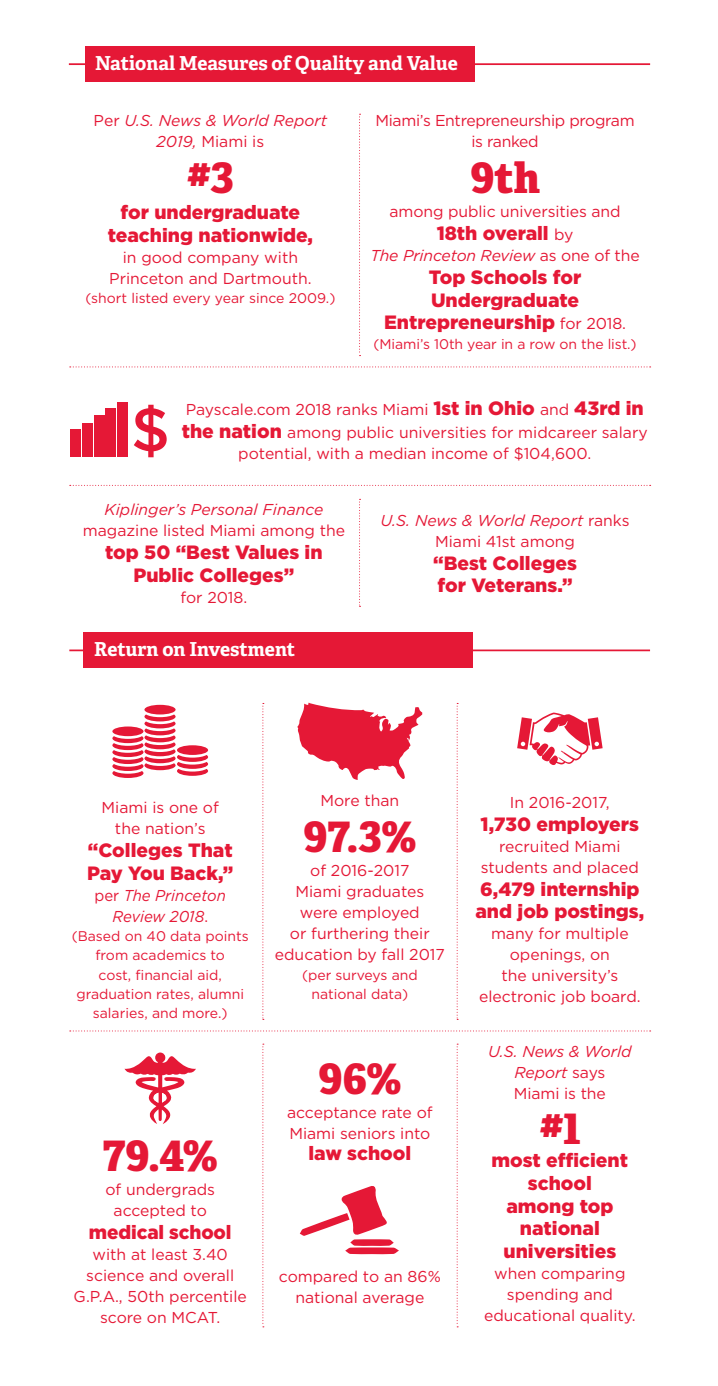
<style>
.page{position:relative;width:718px;height:1386px;background:#fff}
.page>*{position:absolute;margin:0;border:0;box-sizing:border-box;transform-origin:0 0}
.t1{font:500 61.43px "Gotham";color:#e51836}
.t2{font:42px "Adelle MU Eb";letter-spacing:-.005em;color:#e51836}
.t3{font:900 19.25px/22.8px "Gotham";color:#e51836;text-align:center}
.t4{font:700 19.25px "Adelle MU";color:#fff}
.t5{font:15.75px/21px "Gotham";color:#e51836;text-align:center}
.t6{font:italic 15.75px/21px "Gotham";letter-spacing:-.005em;color:#e51836;text-align:center}
.t7{font:15.75px/21px "Gotham";letter-spacing:-.02em;color:#e51836;text-align:center}
.t8{font:italic 15.75px/21px "Gotham";letter-spacing:-.005em;color:#e51836;text-align:center;scale:.95 1}
.t9{font:14px/19.2px "Gotham";color:#e51836;text-align:center}
.s1{font-style:normal}
.s2{font-weight:400;font-size:15.75px}
.s3{font-weight:900;font-size:19.25px}
.s4{font-style:italic}
</style>
<div class="page">
<svg style="left:359px;top:114px;width:2px;height:242px"></svg>
<svg style="left:359px;top:499px;width:2px;height:108px"></svg>
<svg style="left:70px;top:1031px;width:581px;height:1px"></svg>
<div style="left:71px;top:429px;width:10px;height:27px;background:#e51836"></div>
<div style="left:82px;top:423px;width:11px;height:33px;background:#e51836"></div>
<div style="left:94px;top:415px;width:10px;height:41px;background:#e51836"></div>
<div style="left:105px;top:408px;width:11px;height:48px;background:#e51836"></div>
<div style="left:117px;top:402px;width:10px;height:54px;background:#e51836"></div>
<svg style="left:70px;top:485px;width:581px;height:1px"></svg>
<svg style="left:70px;top:367px;width:581px;height:1px"></svg>
<svg style="left:262px;top:1044px;width:2px;height:283px"></svg>
<svg style="left:457px;top:1044px;width:1px;height:283px"></svg>
<svg style="left:262px;top:703px;width:2px;height:317px"></svg>
<svg style="left:457px;top:703px;width:1px;height:317px"></svg>
<svg style="left:300px;top:1186px;width:99px;height:68px"></svg>
<svg style="left:297px;top:703px;width:125px;height:77px"></svg>
<svg style="left:125px;top:1053px;width:71px;height:71px"></svg>
<div style="left:144px;top:705px;width:32px;height:9px;background:#e51836;border-radius:50%"></div>
<svg style="left:112px;top:714px;width:96px;height:64px"></svg>
<div style="left:112px;top:727px;width:31px;height:9px;background:#e51836;border-radius:50%"></div>
<svg style="left:517px;top:713px;width:86px;height:52px"></svg>
<hr style="left:69px;top:650px;width:581px;height:1px;background:#e51836">
<div style="left:84px;top:633px;width:389px;height:35px;background:#e51836"></div>
<hr style="left:69px;top:63px;width:581px;height:2px;background:#e51836">
<div style="left:85px;top:46px;width:389px;height:35px;background:#e51836"></div>
<h2 class="t4" style="left:95px;top:49px;width:364px">National Measures of Quality and Value</h2>
<p class="t6" style="left:94px;top:110px;width:235px"><span class="s1">Per</span> U.S. News &amp; World Report<br>2019, <span class="s1">Miami is</span></p>
<p class="t2" style="left:187px;top:143px;width:49px">#3</p>
<p class="t3" style="left:108px;top:201px;width:207px">for undergraduate teaching nationwide,</p>
<p class="t5" style="left:109px;top:246px;width:204px">in good company with<br>Princeton and Dartmouth.</p>
<p class="t9" style="left:85px;top:288px;width:252px">(short listed every year since 2009.)</p>
<p class="t7" style="left:375px;top:110px;width:261px">Miami’s Entrepreneurship program is ranked</p>
<p class="t2" style="left:470px;top:146px;width:71px">9th</p>
<p class="t5" style="left:389px;top:201px;width:233px">among public universities and</p>
<p class="t3" style="left:437px;top:222px;width:138px">18th overall <span class="s2">by</span></p>
<p class="t6" style="left:371px;top:245px;width:271px">The Princeton Review <span class="s1">as one of the</span></p>
<p class="t3" style="left:384px;top:265px;width:244px">Top Schools for<br>Undergraduate<br>Entrepreneurship <span class="s2">for 2018.</span></p>
<p class="t9" style="left:373px;top:334px;width:265px">(Miami’s 10th year in a row on the list.)</p>
<h1 class="t1" style="left:131px;top:389px;width:41px">$</h1>
<p class="t5" style="left:182px;top:398px;width:467px;line-height:22.8px;text-align:left">Payscale.com 2018 ranks Miami <span class="s3">1st in Ohio</span> and <span class="s3">43rd in the nation</span> among public universities for midcareer salary</p>
<p class="t5" style="left:238px;top:442px;width:354px">potential, with a median income of $104,600.</p>
<p class="t5" style="left:83px;top:499px;width:264px"><span class="s4">Kiplinger’s Personal Finance </span>magazine listed Miami among the</p>
<p class="t3" style="left:105px;top:541px;width:219px">top 50 “Best Values in<br>Public Colleges”</p>
<p class="t5" style="left:180px;top:586px;width:68px">for 2018.</p>
<h2 class="t4" style="left:94px;top:635px;width:203px">Return on Investment</h2>
<p class="t6" style="left:380px;top:509px;width:251px">U.S. News &amp; World Report <span class="s1">ranks<br>Miami 41st among</span></p>
<p class="t3" style="left:433px;top:551px;width:145px;text-align:left">“Best Colleges for Veterans.”</p>
<p class="t5" style="left:102px;top:797px;width:119px">Miami is one of the nation’s</p>
<p class="t3" style="left:87px;top:839px;width:148px;text-align:left">“Colleges That<br>Pay You Back,”</p>
<p class="t8" style="left:94px;top:885px;width:140px"><span class="s1">per</span> The Princeton<br>Review 2018<span class="s1">.</span></p>
<p class="t9" style="left:72px;top:926px;width:179px">(Based on 40 data points from academics to<br>cost, financial aid, graduation rates, alumni salaries, and more.)</p>
<p class="t2" style="left:103px;top:1124px;width:117px">79.4%</p>
<p class="t5" style="left:105px;top:1179px;width:111px">of undergrads accepted to</p>
<p class="t3" style="left:89px;top:1220px;width:144px">medical school</p>
<p class="t5" style="left:74px;top:1243px;width:175px">with at least 3.40 science and overall<br>G.P.A., 50th percentile score on MCAT.</p>
<p class="t5" style="left:320px;top:790px;width:80px">More than</p>
<p class="t2" style="left:303px;top:805px;width:115px">97.3%</p>
<p class="t5" style="left:275px;top:860px;width:172px">of 2016-2017<br>Miami graduates were employed<br>or furthering their education by fall 2017</p>
<p class="t9" style="left:302px;top:965px;width:117px">(per surveys and national data)</p>
<p class="t2" style="left:318px;top:1047px;width:85px">96%</p>
<p class="t5" style="left:287px;top:1102px;width:147px;text-align:left">acceptance rate of<br>Miami seniors into</p>
<p class="t3" style="left:308px;top:1142px;width:104px">law school</p>
<p class="t5" style="left:279px;top:1265px;width:163px">compared to an 86% national average</p>
<p class="t5" style="left:510px;top:792px;width:101px">In 2016-2017,</p>
<p class="t3" style="left:481px;top:813px;width:160px">1,730 employers</p>
<p class="t5" style="left:481px;top:836px;width:160px">recruited Miami students and placed</p>
<p class="t3" style="left:475px;top:877px;width:170px;text-align:left">6,479 internship and job postings,</p>
<p class="t5" style="left:479px;top:923px;width:163px">many for multiple openings, on<br>the university’s electronic job board.</p>
<p class="t6" style="left:488px;top:1041px;width:145px">U.S. News &amp; World<br>Report <span class="s1">says<br>Miami is the</span></p>
<p class="t2" style="left:539px;top:1094px;width:43px">#1</p>
<p class="t3" style="left:492px;top:1149px;width:138px">most efficient school among top national universities</p>
<p class="t5" style="left:484px;top:1263px;width:153px">when comparing spending and educational quality.</p>
</div>
